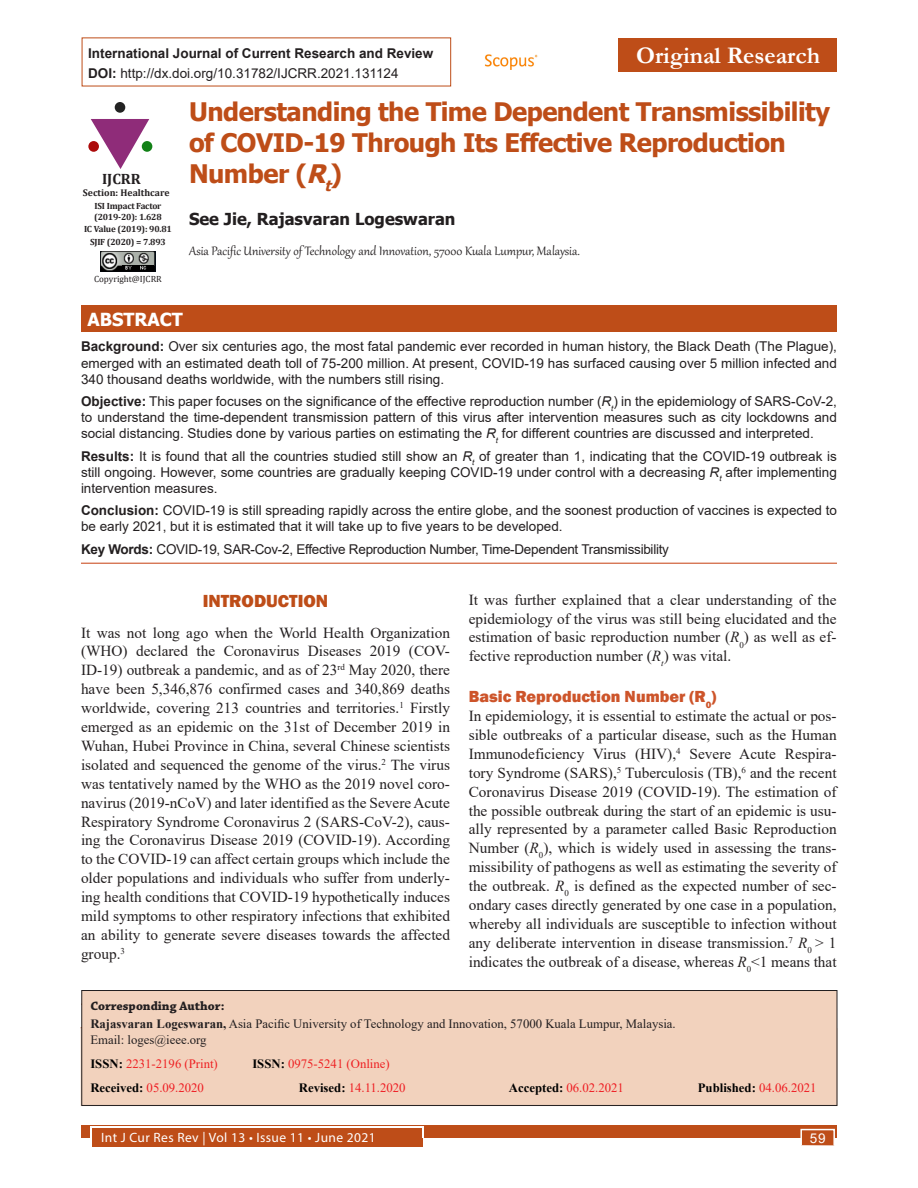
<style>
.page{position:relative;width:918px;height:1188px;background:#fff}
.page>*{position:absolute;margin:0;border:0;box-sizing:border-box;transform-origin:0 0}
.Article_title{font:700 25.5px/30.6px "Tahoma";letter-spacing:-.02em;color:#be4d18}
.Articles{font:700 24px "Garamond";color:#fff}
.Head_1{font:800 18px "Franklin Gothic";color:#be4d18}
.t1{font:700 18px "Tahoma";color:#fff}
.Author_name{font:700 16.5px "Tahoma";color:#231f20}
.Head_2{font:800 16.5px "Franklin Gothic";color:#cd542a}
.Text_copy{font:15.3px/18.9px "Times New Roman";color:#231f20;text-align:justify}
.Author_affiliation{font:15px "Gabriola";color:#231f20}
.t2{font:700 15px "Cambria";color:#231f20}
.Abstract_text{font:13.5px/16.2px "Arial";color:#231f20;text-align:justify}
.Keywords{font:13.5px "Arial";letter-spacing:-.02em;color:#231f20}
.t3{font:700 13.5px "Arial";color:#231f20}
.t4{font:13.5px "Myriad Pro";letter-spacing:.03em;color:#fff}
.t5{font:13.5px "Arial";color:#fff}
.Corresponding_text{font:12.75px/15.3px "Times New Roman";color:#231f20}
.Corresponding_text-2{font:12.75px "Times New Roman";color:#ee1d23}
.Corresponding_text-3{font:12.75px "Times New Roman";color:#ee2123}
.Corresponding_head{font:700 12.75px "Chaparral Pro";color:#231f20}
.Corresponding_text-4{font:700 12.75px "Times New Roman";color:#000}
.t6{font:700 9.75px "Cambria";color:#231f20}
.t7{font:700 9px/10.8px "Cambria";letter-spacing:-.02em;color:#231f20}
.Text{font:9px "Cambria";color:#231f20}
.s1{font-weight:700}
.s2{font-style:italic}
.s3{font-weight:700;color:#000}
.s4{font-weight:400;color:#ee1d23}
</style>
<div class="page">
<div style="left:81px;top:1125px;width:756px;height:13px;background:#be4d18"></div>
<div style="left:92px;top:1128px;width:330px;height:19px;background:#be4d18"></div>
<hr style="left:90px;top:1127px;width:333px;height:1px;background:#fff">
<svg style="left:90px;top:1128px;width:2px;height:10px"></svg>
<svg style="left:422px;top:1127px;width:2px;height:11px"></svg>
<div style="left:800px;top:1129px;width:35px;height:17px;background:#be4d18;border:2px solid #fff"></div>
<div style="left:81px;top:990px;width:756px;height:116px;background:#f2d2bd;border:1px solid #231f20"></div>
<div style="left:618px;top:38px;width:219px;height:34px;background:#be4d18"></div>
<img style="left:485px;top:54px;width:53px;height:16px">
<svg style="left:91px;top:119px;width:58px;height:50px"></svg>
<div style="left:142px;top:141px;width:10px;height:11px;background:#128117;border-radius:50%"></div>
<div style="left:115px;top:102px;width:10px;height:11px;background:#232323;border-radius:50%"></div>
<div style="left:88px;top:141px;width:11px;height:11px;background:#ac0b0b;border-radius:50%"></div>
<img style="left:101px;top:252px;width:54px;height:19px">
<img style="left:123px;top:265px;width:31px;height:5px">
<hr style="left:81px;top:563px;width:756px;height:1px;background:#cd542a">
<div style="left:81px;top:305px;width:756px;height:27px;background:#be4d18"></div>
<p class="t3" style="left:88px;top:43px;width:347px">International Journal of Current Research and Review</p>
<p class="Articles" style="left:636px;top:39px;width:186px">Original Research</p>
<p class="Abstract_text" style="left:88px;top:65px;width:312px"><span class="s1">DOI:</span> http://dx.doi.org/10.31782/IJCRR.2021.131124</p>
<p class="Article_title" style="left:189px;top:98px;width:643px">Understanding the Time Dependent Transmissibility of COVID-19 Through Its Effective Reproduction<br>Number (<span class="s2">R</span><sub>t</sub>)</p>
<p class="Author_name" style="left:189px;top:207px;width:268px">See Jie, Rajasvaran Logeswaran</p>
<p class="Author_affiliation" style="left:189px;top:241px;width:392px">Asia Pacific University of Technology and Innovation, 57000 Kuala Lumpur, Malaysia.</p>
<p class="t2" style="left:102px;top:168px;width:40px">IJCRR</p>
<p class="t6" style="left:83px;top:186px;width:88px">Section: Healthcare</p>
<p class="t7" style="left:94px;top:200px;width:69px">ISI Impact Factor (2019-20): 1.628</p>
<p class="t7" style="left:84px;top:224px;width:89px">IC Value (2019): 90.81</p>
<p class="t7" style="left:90px;top:236px;width:77px">SJIF (2020) = 7.893</p>
<p class="Text" style="left:94px;top:273px;width:69px">Copyright@IJCRR</p>
<p class="t1" style="left:87px;top:306px;width:97px">ABSTRACT</p>
<p class="Abstract_text" style="left:81px;top:339px;width:757px"><span class="s1">Background:</span> Over six centuries ago, the most fatal pandemic ever recorded in human history, the Black Death (The Plague), emerged with an estimated death toll of 75-200 million. At present, COVID-19 has surfaced causing over 5 million infected and 340 thousand deaths worldwide, with the numbers still rising.</p>
<p class="Abstract_text" style="left:81px;top:393px;width:758px"><span class="s1">Objective:</span> This paper focuses on the significance of the effective reproduction number (<span class="s2">R</span><sub>t</sub>) in the epidemiology of SARS-CoV-2, to understand the time-dependent transmission pattern of this virus after intervention measures such as city lockdowns and social distancing. Studies done by various parties on estimating the <span class="s2">R</span><sub>t</sub> for different countries are discussed and interpreted.</p>
<p class="Abstract_text" style="left:81px;top:448px;width:758px"><span class="s1">Results:</span> It is found that all the countries studied still show an <span class="s2">R</span><sub>t</sub> of greater than 1, indicating that the COVID-19 outbreak is still ongoing. However, some countries are gradually keeping COVID-19 under control with a decreasing <span class="s2">R</span><sub>t</sub> after implementing intervention measures.</p>
<p class="Abstract_text" style="left:81px;top:502px;width:758px"><span class="s1">Conclusion:</span> COVID-19 is still spreading rapidly across the entire globe, and the soonest production of vaccines is expected to be early 2021, but it is estimated that it will take up to five years to be developed.</p>
<p class="Keywords" style="left:81px;top:540px;width:590px"><span class="s1">Key Words:</span> COVID-19, SAR-Cov-2, Effective Reproduction Number, Time-Dependent Transmissibility</p>
<p class="Head_1" style="left:203px;top:589px;width:127px">INTRODUCTION</p>
<p class="Text_copy" style="left:81px;top:622px;width:371px">It was not long ago when the World Health Organization (WHO) declared the Coronavirus Diseases 2019 (COV-ID-19) outbreak a pandemic, and as of 23<sup>rd</sup> May 2020, there have been 5,346,876 confirmed cases and 340,869 deaths worldwide, covering 213 countries and territories.<sup>1</sup> Firstly emerged as an epidemic on the 31st of December 2019 in Wuhan, Hubei Province in China, several Chinese scientists isolated and sequenced the genome of the virus.<sup>2</sup> The virus was tentatively named by the WHO as the 2019 novel coro&shy;navirus (2019-nCoV) and later identified as the Severe Acute Respiratory Syndrome Coronavirus 2 (SARS-CoV-2), caus&shy;ing the Coronavirus Disease 2019 (COVID-19). According to the COVID-19 can affect certain groups which include the older populations and individuals who suffer from underly&shy;ing health conditions that COVID-19 hypothetically induces mild symptoms to other respiratory infections that exhibited an ability to generate severe diseases towards the affected group.<sup>3</sup></p>
<p class="Text_copy" style="left:469px;top:590px;width:369px">It was further explained that a clear understanding of the epidemiology of the virus was still being elucidated and the estimation of basic reproduction number (<span class="s2">R</span><sub>0</sub>) as well as ef&shy;fective reproduction number (<span class="s2">R</span><sub>t</sub>) was vital.</p>
<p class="Head_2" style="left:469px;top:686px;width:249px">Basic Reproduction Number (R<sub>0</sub>)</p>
<p class="Text_copy" style="left:469px;top:706px;width:369px">In epidemiology, it is essential to estimate the actual or pos&shy;sible outbreaks of a particular disease, such as the Human Immunodeficiency Virus (HIV),<sup>4</sup> Severe Acute Respira&shy;tory Syndrome (SARS),<sup>5</sup> Tuberculosis (TB),<sup>6</sup> and the recent Coronavirus Disease 2019 (COVID-19). The estimation of the possible outbreak during the start of an epidemic is usu&shy;ally represented by a parameter called Basic Reproduction Number (<span class="s2">R</span><sub>0</sub>), which is widely used in assessing the trans&shy;missibility of pathogens as well as estimating the severity of the outbreak. <span class="s2">R</span><sub>0</sub> is defined as the expected number of sec&shy;ondary cases directly generated by one case in a population, whereby all individuals are susceptible to infection without any deliberate intervention in disease transmission.<sup>7</sup> <span class="s2">R</span><sub>0</sub> &gt; 1 indicates the outbreak of a disease, whereas <span class="s2">R</span><sub>0</sub>&lt;1 means that</p>
<p class="Corresponding_head" style="left:90px;top:998px;width:136px">Corresponding Author:</p>
<p class="Corresponding_text" style="left:90px;top:1016px;width:587px"><span class="s1">Rajasvaran Logeswaran,</span> Asia Pacific University of Technology and Innovation, 57000 Kuala Lumpur, Malaysia.<br>Email: loges@ieee.org</p>
<p class="Corresponding_text-3" style="left:90px;top:1055px;width:129px"><span class="s3">ISSN:</span> 2231-2196 (Print)</p>
<p class="Corresponding_text-3" style="left:252px;top:1055px;width:139px"><span class="s3">ISSN:</span> 0975-5241 (Online)</p>
<p class="Corresponding_text-2" style="left:90px;top:1079px;width:115px"><span class="s3">Received:</span> 05.09.2020</p>
<p class="Corresponding_text-2" style="left:299px;top:1079px;width:108px"><span class="s3">Revised:</span> 14.11.2020</p>
<p class="Corresponding_text-2" style="left:509px;top:1079px;width:117px"><span class="s3">Accepted:</span> 06.02.2021</p>
<p class="Corresponding_text-4" style="left:698px;top:1079px;width:120px">Published: <span class="s4">04.06.2021</span></p>
<p class="t4" style="left:101px;top:1129px;width:276px">Int J Cur Res Rev | Vol 13 • Issue 11 • June 2021</p>
<p class="t5" style="left:810px;top:1129px;width:17px">59</p>
</div>
